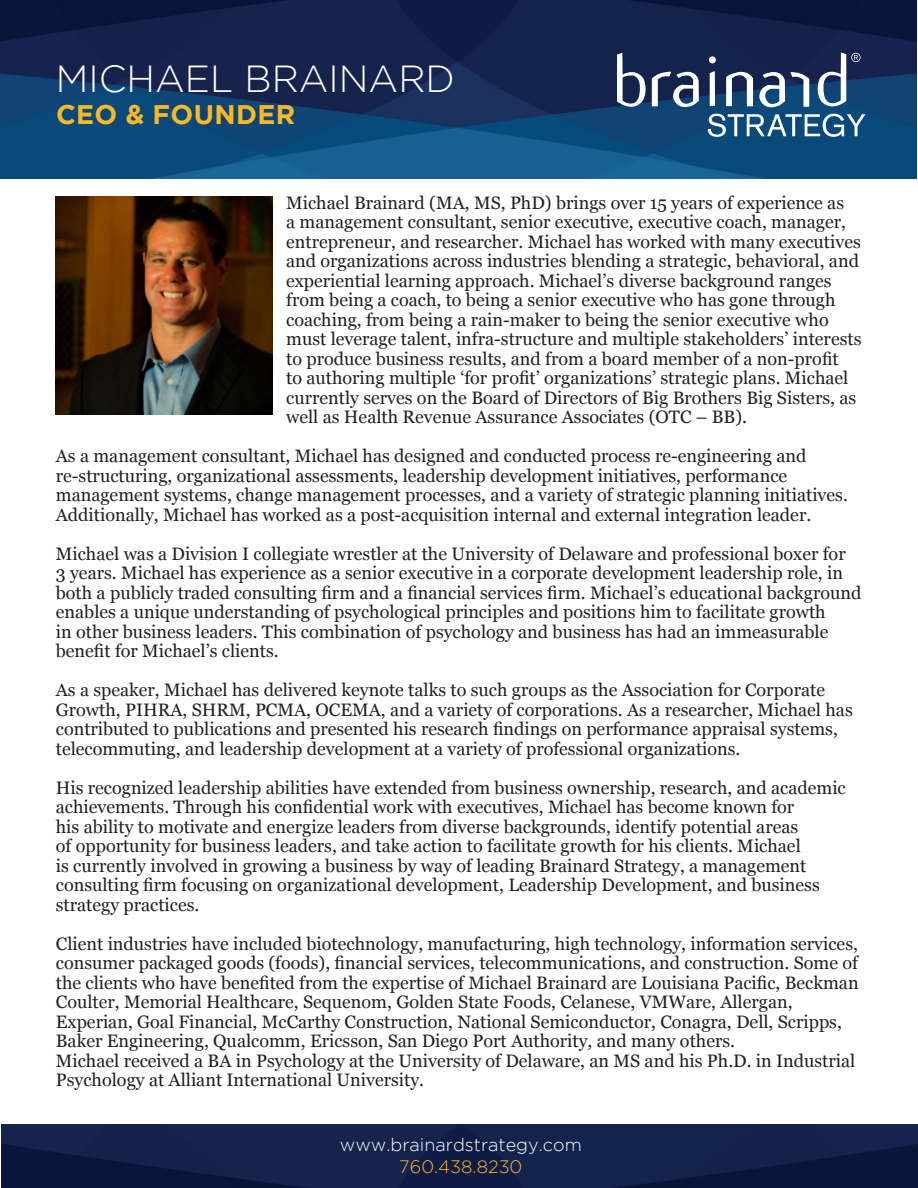
<style>
.page{position:relative;width:918px;height:1188px;background:#fff}
.page>*{position:absolute;margin:0;border:0;box-sizing:border-box;transform-origin:0 0}
.t1{font:300 37.65px "Gotham";color:#fff}
.t2{font:700 26.85px "Gotham";letter-spacing:.015em;color:#fbb825}
.Bio_Style{font:18px/19.5px "Georgia";color:#231f20}
.t3{font:300 18px "Gotham";color:#fff}
.t4{font:300 18px "Gotham";color:#fcb825}
</style>
<div class="page">
<img style="left:2px;top:1124px;width:916px;height:64px">
<img style="left:0;top:0;width:917px;height:179px">
<svg style="left:617px;top:53px;width:82px;height:60px"></svg>
<svg style="left:708px;top:52px;width:157px;height:85px"></svg>
<img style="left:56px;top:197px;width:217px;height:217px">
<p class="t1" style="left:56px;top:58px;width:401px">MICHAEL BRAINARD</p>
<p class="t2" style="left:56px;top:99px;width:241px">CEO &amp; FOUNDER</p>
<p class="Bio_Style" style="left:286px;top:192px;width:577px">Michael Brainard (MA, MS, PhD) brings over 15 years of experience as<br>a management consultant, senior executive, executive coach, manager, entrepreneur, and researcher. Michael has worked with many executives and organizations across industries blending a strategic, behavioral, and experiential learning approach. Michael’s diverse background ranges from being a coach, to being a senior executive who has gone through coaching, from being a rain-maker to being the senior executive who must leverage talent, infra-structure and multiple stakeholders’ interests to produce business results, and from a board member of a non-profit<br>to authoring multiple ‘for profit’ organizations’ strategic plans. Michael currently serves on the Board of Directors of Big Brothers Big Sisters, as well as Health Revenue Assurance Associates (OTC – BB).</p>
<p class="Bio_Style" style="left:56px;top:446px;width:794px">As a management consultant, Michael has designed and conducted process re-engineering and re-structuring, organizational assessments, leadership development initiatives, performance management systems, change management processes, and a variety of strategic planning initiatives.<br>Additionally, Michael has worked as a post-acquisition internal and external integration leader.</p>
<p class="Bio_Style" style="left:56px;top:543px;width:807px">Michael was a Division I collegiate wrestler at the University of Delaware and professional boxer for<br>3 years. Michael has experience as a senior executive in a corporate development leadership role, in both a publicly traded consulting firm and a financial services firm. Michael’s educational background enables a unique understanding of psychological principles and positions him to facilitate growth<br>in other business leaders. This combination of psychology and business has had an immeasurable benefit for Michael’s clients.</p>
<p class="Bio_Style" style="left:56px;top:680px;width:798px">As a speaker, Michael has delivered keynote talks to such groups as the Association for Corporate Growth, PIHRA, SHRM, PCMA, OCEMA, and a variety of corporations. As a researcher, Michael has contributed to publications and presented his research findings on performance appraisal systems, telecommuting, and leadership development at a variety of professional organizations.</p>
<p class="Bio_Style" style="left:56px;top:777px;width:791px">His recognized leadership abilities have extended from business ownership, research, and academic achievements. Through his confidential work with executives, Michael has become known for<br>his ability to motivate and energize leaders from diverse backgrounds, identify potential areas<br>of opportunity for business leaders, and take action to facilitate growth for his clients. Michael<br>is currently involved in growing a business by way of leading Brainard Strategy, a management consulting firm focusing on organizational development, Leadership Development, and business strategy practices.</p>
<p class="Bio_Style" style="left:56px;top:933px;width:804px">Client industries have included biotechnology, manufacturing, high technology, information services, consumer packaged goods (foods), financial services, telecommunications, and construction. Some of the clients who have benefited from the expertise of Michael Brainard are Louisiana Pacific, Beckman Coulter, Memorial Healthcare, Sequenom, Golden State Foods, Celanese, VMWare, Allergan, Experian, Goal Financial, McCarthy Construction, National Semiconductor, Conagra, Dell, Scripps, Baker Engineering, Qualcomm, Ericsson, San Diego Port Authority, and many others.</p>
<p class="Bio_Style" style="left:56px;top:1050px;width:801px">Michael received a BA in Psychology at the University of Delaware, an MS and his Ph.D. in Industrial<br>Psychology at Alliant International University.</p>
<p class="t3" style="left:340px;top:1135px;width:243px">www.brainardstrategy.com</p>
<p class="t4" style="left:399px;top:1156px;width:125px">760.438.8230</p>
</div>
